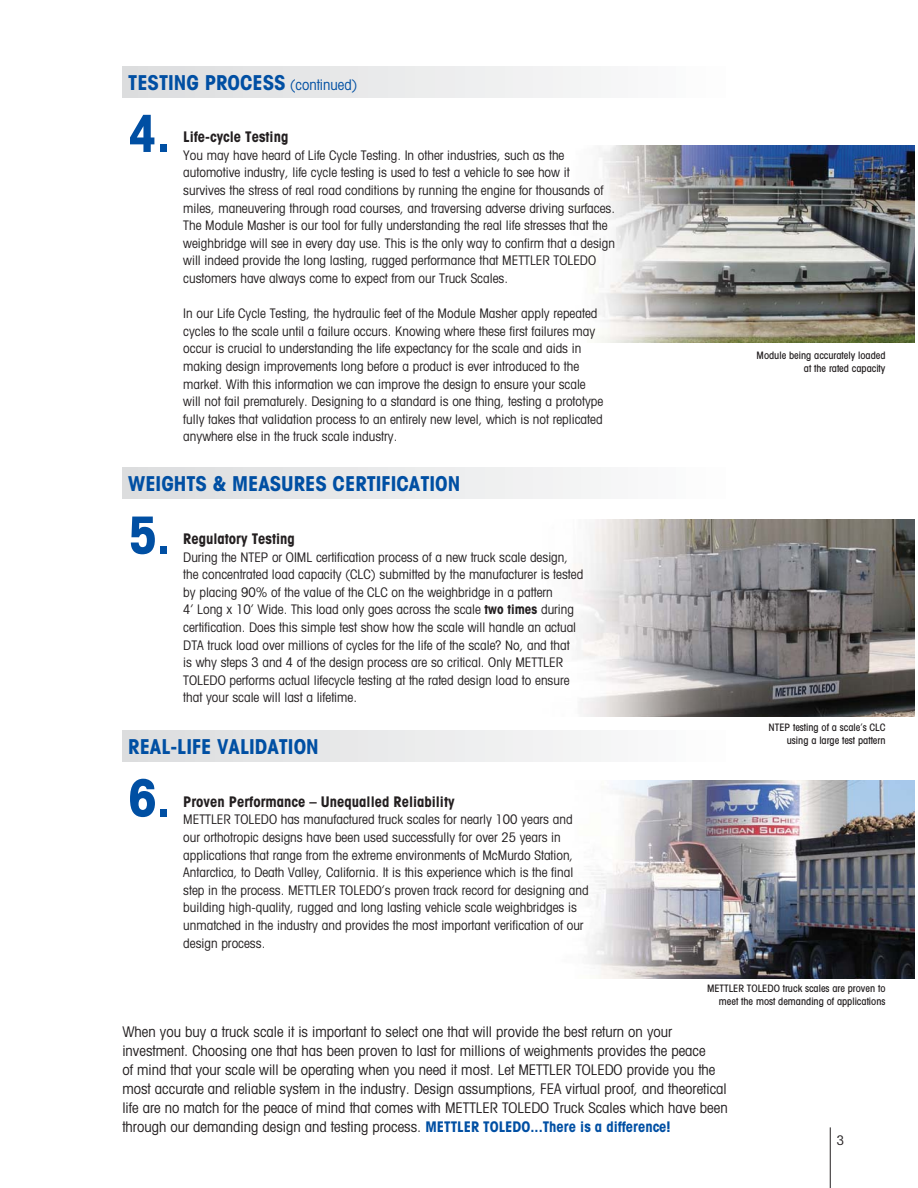
<style>
.page{position:relative;width:918px;height:1188px;background:#fff}
.page>*{position:absolute;margin:0;border:0;box-sizing:border-box;transform-origin:0 0}
.t1{font:700 condensed 51.3px "Avant Garde";color:#004fa3}
.t2{font:700 condensed 20.55px "Avant Garde";color:#004fa3}
.t3{font:condensed 14.7px/19px "Avant Garde";color:#231f20}
.t4{font:700 condensed 14.7px "Avant Garde";color:#231f20}
.t5{font:condensed 13.2px/17.5px "Avant Garde";color:#231f20}
.t6{font:500 condensed 10.2px/13.2px "Avant Garde";color:#231f20;text-align:right}
.s1{font-weight:400;font-size:14.7px}
.s2{font-weight:700}
.s3{font-weight:700;color:#004fa3}
</style>
<div class="page">
<img style="left:587px;top:780px;width:327px;height:198px">
<img style="left:574px;top:519px;width:340px;height:198px">
<img style="left:593px;top:145px;width:321px;height:198px">
<hr style="left:830px;top:1127px;width:1px;height:61px;background:#231f20">
<div style="left:122px;top:66px;width:638px;height:31px;background:linear-gradient(to right,#dbdcde,#fefeff)"></div>
<div style="left:122px;top:468px;width:638px;height:31px;background:linear-gradient(to right,#dbdcde,#fefeff)"></div>
<div style="left:122px;top:731px;width:638px;height:31px;background:linear-gradient(to right,#dbdcde,#fefeff)"></div>
<h2 class="t2" style="left:128px;top:75px;width:231px">TESTING PROCESS <span class="s1">(continued)</span></h2>
<h1 class="t1" style="left:128px;top:115px;width:44px">4.</h1>
<p class="t4" style="left:183px;top:132px;width:107px">Life-cycle Testing</p>
<p class="t5" style="left:183px;top:148px;width:433px">You may have heard of Life Cycle Testing. In other industries, such as the automotive industry, life cycle testing is used to test a vehicle to see how it survives the stress of real road conditions by running the engine for thousands of miles, maneuvering through road courses, and traversing adverse driving surfaces.<br>The Module Masher is our tool for fully understanding the real life stresses that the weighbridge will see in every day use. This is the only way to confirm that a design will indeed provide the long lasting, rugged performance that METTLER TOLEDO customers have always come to expect from our Truck Scales.</p>
<p class="t5" style="left:183px;top:306px;width:422px">In our Life Cycle Testing, the hydraulic feet of the Module Masher apply repeated cycles to the scale until a failure occurs. Knowing where these first failures may occur is crucial to understanding the life expectancy for the scale and aids in making design improvements long before a product is ever introduced to the market. With this information we can improve the design to ensure your scale will not fail prematurely. Designing to a standard is one thing, testing a prototype fully takes that validation process to an entirely new level, which is not replicated anywhere else in the truck scale industry.</p>
<h2 class="t2" style="left:128px;top:476px;width:334px">WEIGHTS &amp; MEASURES CERTIFICATION</h2>
<h1 class="t1" style="left:128px;top:517px;width:44px">5.</h1>
<p class="t4" style="left:183px;top:533px;width:113px">Regulatory Testing</p>
<p class="t5" style="left:183px;top:549px;width:402px">During the NTEP or OIML certification process of a new truck scale design, the concentrated load capacity (CLC) submitted by the manufacturer is tested by placing 90% of the value of the CLC on the weighbridge in a pattern<br>4’ Long x 10’ Wide. This load only goes across the scale <span class="s2">two times</span> during certification. Does this simple test show how the scale will handle an actual DTA truck load over millions of cycles for the life of the scale? No, and that<br>is why steps 3 and 4 of the design process are so critical. Only METTLER TOLEDO performs actual lifecycle testing at the rated design load to ensure that your scale will last a lifetime.</p>
<h2 class="t2" style="left:128px;top:739px;width:192px">REAL-LIFE VALIDATION</h2>
<h1 class="t1" style="left:128px;top:779px;width:44px">6.</h1>
<p class="t4" style="left:183px;top:796px;width:273px">Proven Performance – Unequalled Reliability</p>
<p class="t5" style="left:183px;top:812px;width:407px">METTLER TOLEDO has manufactured truck scales for nearly 100 years and our orthotropic designs have been used successfully for over 25 years in applications that range from the extreme environments of McMurdo Station, Antarctica, to Death Valley, California. It is this experience which is the final step in the process. METTLER TOLEDO’s proven track record for designing and building high-quality, rugged and long lasting vehicle scale weighbridges is unmatched in the industry and provides the most important verification of our design process.</p>
<p class="t6" style="left:757px;top:350px;width:130px">Module being accurately loaded at the rated capacity</p>
<p class="t6" style="left:769px;top:722px;width:118px">NTEP testing of a scale’s CLC using a large test pattern</p>
<p class="t6" style="left:707px;top:983px;width:180px">METTLER TOLEDO truck scales are proven to meet the most demanding of applications</p>
<p class="t3" style="left:122px;top:1024px;width:607px">When you buy a truck scale it is important to select one that will provide the best return on your investment. Choosing one that has been proven to last for millions of weighments provides the peace<br>of mind that your scale will be operating when you need it most. Let METTLER TOLEDO provide you the most accurate and reliable system in the industry. Design assumptions, FEA virtual proof, and theoretical life are no match for the peace of mind that comes with METTLER TOLEDO Truck Scales which have been through our demanding design and testing process. <span class="s3">METTLER TOLEDO...There is a difference!</span></p>
<p class="t5" style="left:837px;top:1133px;width:9px">3</p>
</div>
